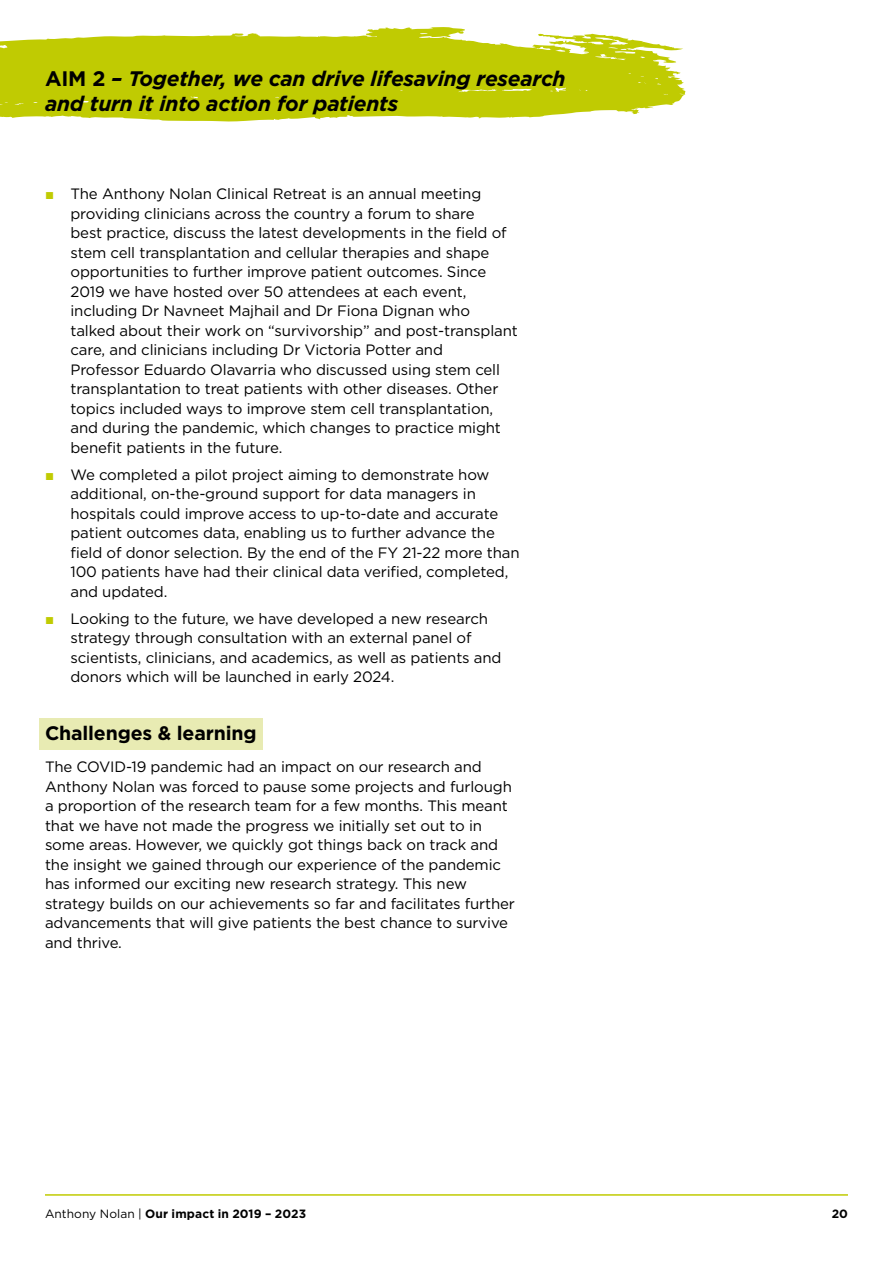
<style>
.page{position:relative;width:893px;height:1263px;background:#fff}
.page>*{position:absolute;margin:0;border:0;box-sizing:border-box;transform-origin:0 0}
.t1{font:italic 700 21px/25.2px "Gotham";letter-spacing:-.01em;color:#000}
.t2{font:700 19.5px "Gotham";letter-spacing:-.005em;color:#000}
.t3{font:15px/19.5px "Gotham";letter-spacing:-.01em;color:#000}
.t4{font:700 12px "Gotham";letter-spacing:.01em;color:#000}
.s1{font-style:normal}
.s2{font-family:"Arial";color:#c0cb02}
.s3{font-weight:400}
</style>
<div class="page">
<div style="left:39px;top:719px;width:224px;height:31px;background:#e8ebb3"></div>
<svg style="left:0;top:27px;width:686px;height:95px;fill:#c0cb02"></svg>
<hr style="left:45px;top:1194px;width:803px;height:2px;background:#c0cb02">
<h1 class="t1" style="left:45px;top:65px;width:522px"><span class="s1">AIM 2</span> – Together, we can drive lifesaving research and turn it into action for patients</h1>
<p class="t3" style="left:71px;top:184px;width:449px;text-indent:-26px"><span class="s2">■</span> The Anthony Nolan Clinical Retreat is an annual meeting providing clinicians across the country a forum to share<br>best practice, discuss the latest developments in the field of stem cell transplantation and cellular therapies and shape opportunities to further improve patient outcomes. Since 2019 we have hosted over 50 attendees at each event, including Dr Navneet Majhail and Dr Fiona Dignan who talked about their work on “survivorship” and post-transplant care, and clinicians including Dr Victoria Potter and<br>Professor Eduardo Olavarria who discussed using stem cell transplantation to treat patients with other diseases. Other topics included ways to improve stem cell transplantation, and during the pandemic, which changes to practice might benefit patients in the future.</p>
<p class="t3" style="left:71px;top:464px;width:451px;text-indent:-26px"><span class="s2">■</span> We completed a pilot project aiming to demonstrate how additional, on-the-ground support for data managers in hospitals could improve access to up-to-date and accurate patient outcomes data, enabling us to further advance the field of donor selection. By the end of the FY 21-22 more than 100 patients have had their clinical data verified, completed, and updated.</p>
<p class="t3" style="left:71px;top:608px;width:433px;text-indent:-26px"><span class="s2">■</span> Looking to the future, we have developed a new research strategy through consultation with an external panel of scientists, clinicians, and academics, as well as patients and donors which will be launched in early 2024.</p>
<h2 class="t2" style="left:45px;top:720px;width:213px">Challenges &amp; learning</h2>
<p class="t3" style="left:45px;top:757px;width:471px">The COVID-19 pandemic had an impact on our research and Anthony Nolan was forced to pause some projects and furlough a proportion of the research team for a few months. This meant that we have not made the progress we initially set out to in some areas. However, we quickly got things back on track and the insight we gained through our experience of the pandemic has informed our exciting new research strategy. This new strategy builds on our achievements so far and facilitates further advancements that will give patients the best chance to survive and thrive.</p>
<p class="t4" style="left:45px;top:1205px;width:263px"><span class="s3">Anthony Nolan |</span> Our impact in 2019 – 2023</p>
<p class="t4" style="left:832px;top:1205px;width:17px">20</p>
</div>
